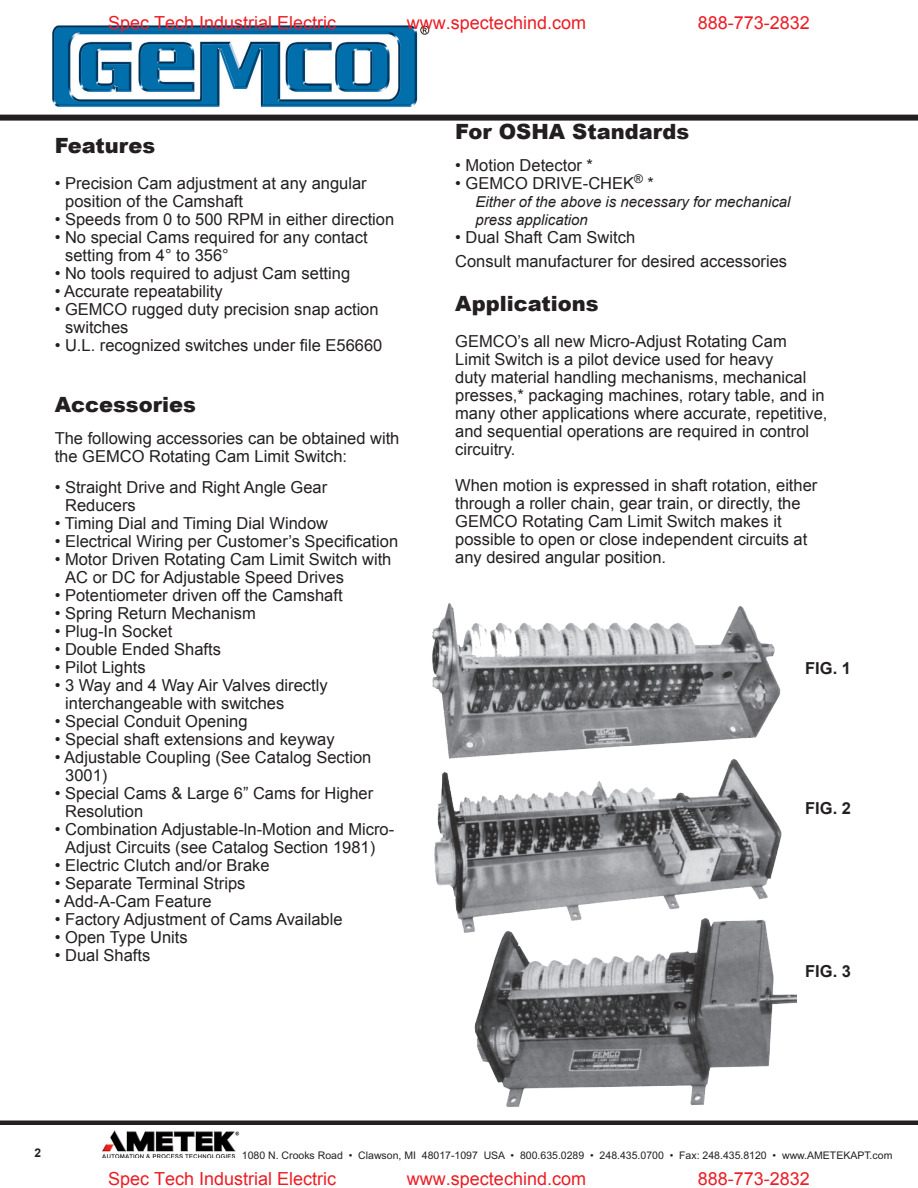
<style>
.page{position:relative;width:918px;height:1188px;background:#fff}
.page>*{position:absolute;margin:0;border:0;box-sizing:border-box;transform-origin:0 0}
.t1{font:900 21px "Arial";color:#231f20}
.t2{font:18px "Arial";color:#ed1c24}
.t3{font:16.5px/18px "Arial";color:#231f20}
.t4{font:700 16.5px "Arial";color:#231f20}
.t5{font:italic 15px/18px "Arial";color:#231f20}
.t6{font:700 12px "Arial";color:#231f20}
.t7{font:10.5px "Arial";color:#231f20}
</style>
<div class="page">
<div style="left:0;top:1120px;width:918px;height:5px;background:#231f20"></div>
<img style="left:102px;top:1130px;width:138px;height:28px">
<div style="left:0;top:115px;width:918px;height:6px;background:#231f20"></div>
<img style="left:52px;top:25px;width:378px;height:82px">
<img style="left:432px;top:603px;width:349px;height:151px">
<img style="left:434px;top:754px;width:348px;height:160px">
<img style="left:457px;top:914px;width:340px;height:193px">
<p class="t2" style="left:108px;top:11px;width:230px">Spec Tech Industrial Electric</p>
<p class="t2" style="left:407px;top:11px;width:181px">www.spectechind.com</p>
<p class="t2" style="left:698px;top:11px;width:114px">888-773-2832</p>
<p class="t1" style="left:55px;top:130px;width:102px">Features</p>
<p class="t3" style="left:65px;top:174px;width:303px;text-indent:-10px">• Precision Cam adjustment at any angular position of the Camshaft</p>
<p class="t3" style="left:55px;top:210px;width:341px">• Speeds from 0 to 500 RPM in either direction</p>
<p class="t3" style="left:65px;top:228px;width:304px;text-indent:-10px">• No special Cams required for any contact setting from 4° to 356°</p>
<p class="t3" style="left:55px;top:264px;width:297px">• No tools required to adjust Cam setting</p>
<p class="t3" style="left:55px;top:282px;width:170px">• Accurate repeatability</p>
<p class="t3" style="left:65px;top:300px;width:315px;text-indent:-10px">• GEMCO rugged duty precision snap action switches</p>
<p class="t3" style="left:55px;top:336px;width:329px">• U.L. recognized switches under file E56660</p>
<p class="t1" style="left:55px;top:389px;width:143px">Accessories</p>
<p class="t3" style="left:55px;top:429px;width:346px">The following accessories can be obtained with the GEMCO Rotating Cam Limit Switch:</p>
<p class="t3" style="left:65px;top:478px;width:264px;text-indent:-11px">• Straight Drive and Right Angle Gear<br>Reducers</p>
<p class="t3" style="left:55px;top:514px;width:275px">• Timing Dial and Timing Dial Window</p>
<p class="t3" style="left:55px;top:532px;width:345px">• Electrical Wiring per Customer’s Specification</p>
<p class="t3" style="left:65px;top:551px;width:328px;text-indent:-10px">• Motor Driven Rotating Cam Limit Switch with<br>AC or DC for Adjustable Speed Drives</p>
<p class="t3" style="left:55px;top:587px;width:289px">• Potentiometer driven off the Camshaft</p>
<p class="t3" style="left:55px;top:605px;width:203px">• Spring Return Mechanism</p>
<p class="t3" style="left:55px;top:623px;width:119px">• Plug-In Socket</p>
<p class="t3" style="left:55px;top:641px;width:168px">• Double Ended Shafts</p>
<p class="t3" style="left:55px;top:659px;width:93px">• Pilot Lights</p>
<p class="t3" style="left:65px;top:677px;width:264px;text-indent:-11px">• 3 Way and 4 Way Air Valves directly interchangeable with switches</p>
<p class="t3" style="left:55px;top:713px;width:194px">• Special Conduit Opening</p>
<p class="t3" style="left:55px;top:731px;width:281px">• Special shaft extensions and keyway</p>
<p class="t3" style="left:65px;top:749px;width:308px;text-indent:-11px">• Adjustable Coupling (See Catalog Section<br>3001)</p>
<p class="t3" style="left:65px;top:785px;width:309px;text-indent:-10px">• Special Cams &amp; Large 6” Cams for Higher<br>Resolution</p>
<p class="t3" style="left:55px;top:821px;width:341px;text-align:center">• Combination Adjustable-ln-Motion and Micro-<br>Adjust Circuits (see Catalog Section 1981)</p>
<p class="t3" style="left:55px;top:857px;width:216px">• Electric Clutch and/or Brake</p>
<p class="t3" style="left:55px;top:875px;width:192px">• Separate Terminal Strips</p>
<p class="t3" style="left:55px;top:893px;width:159px">• Add-A-Cam Feature</p>
<p class="t3" style="left:55px;top:911px;width:289px">• Factory Adjustment of Cams Available</p>
<p class="t3" style="left:55px;top:929px;width:134px">• Open Type Units</p>
<p class="t3" style="left:55px;top:947px;width:97px">• Dual Shafts</p>
<p class="t1" style="left:455px;top:116px;width:236px">For OSHA Standards</p>
<p class="t3" style="left:455px;top:156px;width:139px">• Motion Detector *</p>
<p class="t3" style="left:455px;top:174px;width:200px">• GEMCO DRIVE-CHEK<sup>®</sup> *</p>
<p class="t5" style="left:475px;top:192px;width:317px">Either of the above is necessary for mechanical press application</p>
<p class="t3" style="left:455px;top:225px;width:333px;line-height:24.8px">• Dual Shaft Cam Switch<br>Consult manufacturer for desired accessories</p>
<p class="t1" style="left:455px;top:288px;width:145px">Applications</p>
<p class="t3" style="left:455px;top:332px;width:374px">GEMCO’s all new Micro-Adjust Rotating Cam<br>Limit Switch is a pilot device used for heavy<br>duty material handling mechanisms, mechanical presses,* packaging machines, rotary table, and in many other applications where accurate, repetitive, and sequential operations are required in control circuitry.</p>
<p class="t3" style="left:455px;top:476px;width:364px">When motion is expressed in shaft rotation, either through a roller chain, gear train, or directly, the GEMCO Rotating Cam Limit Switch makes it possible to open or close independent circuits at any desired angular position.</p>
<p class="t4" style="left:805px;top:657px;width:47px">FIG. 1</p>
<p class="t4" style="left:805px;top:797px;width:47px">FIG. 2</p>
<p class="t4" style="left:805px;top:960px;width:47px">FIG. 3</p>
<p class="t6" style="left:34px;top:1145px;width:8px">2</p>
<p class="t7" style="left:242px;top:1150px;width:652px">1080 N. Crooks Road • Clawson, MI 48017-1097 USA • 800.635.0289 • 248.435.0700 • Fax: 248.435.8120 • www.AMETEKAPT.com</p>
<p class="t2" style="left:108px;top:1166px;width:230px">Spec Tech Industrial Electric</p>
<p class="t2" style="left:407px;top:1166px;width:181px">www.spectechind.com</p>
<p class="t2" style="left:698px;top:1166px;width:114px">888-773-2832</p>
</div>
